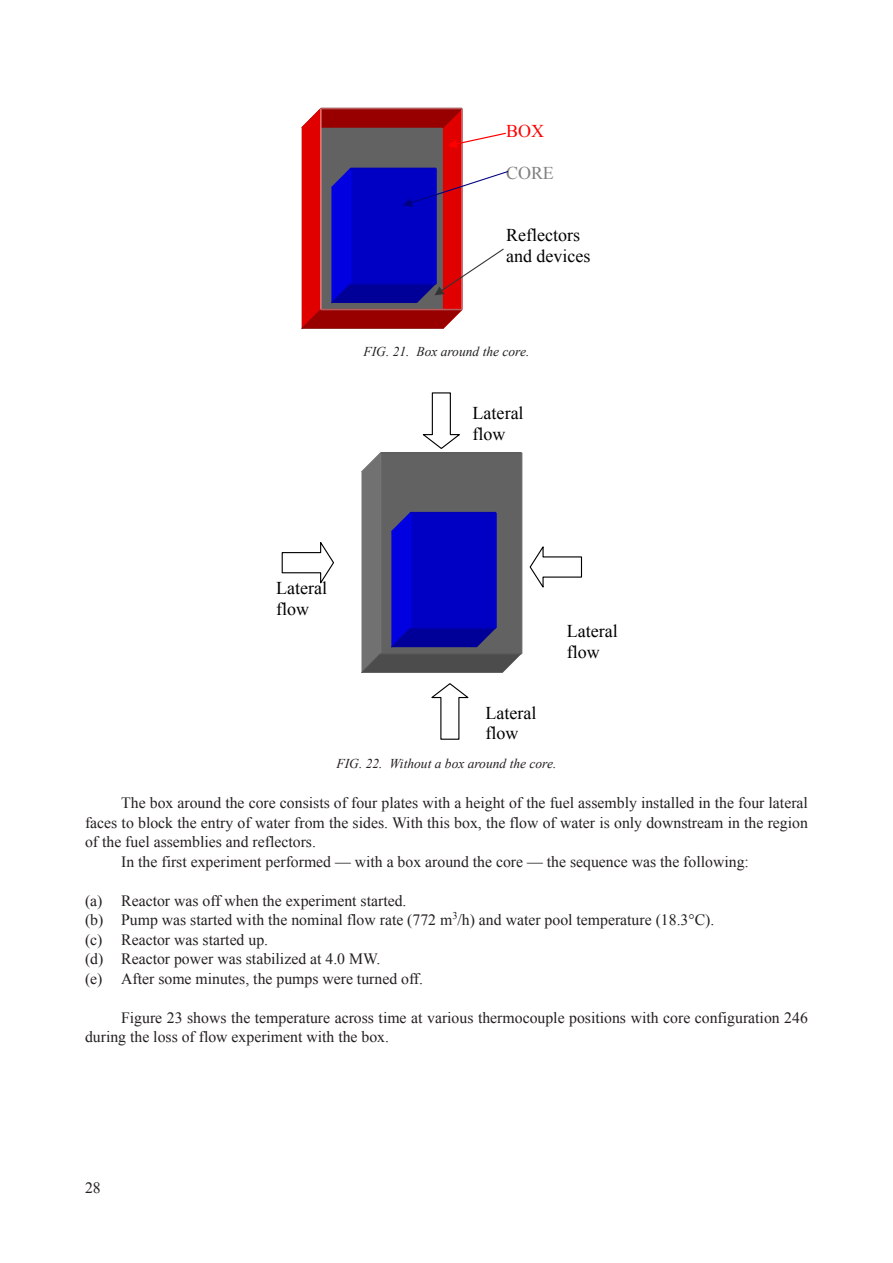
<style>
.page{position:relative;width:893px;height:1263px;background:#fff}
.page>*{position:absolute;margin:0;border:0;box-sizing:border-box;transform-origin:0 0}
.t1{font:18px/20.7px "Times New Roman";color:#000}
.t2{font:18px "Times New Roman";color:#808080}
.t3{font:18px "Times New Roman";color:#f00}
.t4{font:15.75px/19.5px "Times New Roman";color:#231f20}
.t5{font:italic 13.5px "Times New Roman";color:#231f20}
</style>
<div class="page">
<svg style="left:302px;top:108px;width:206px;height:221px"></svg>
<svg style="left:281px;top:542px;width:53px;height:42px"></svg>
<svg style="left:431px;top:683px;width:38px;height:57px"></svg>
<svg style="left:529px;top:546px;width:54px;height:42px"></svg>
<svg style="left:361px;top:392px;width:161px;height:281px"></svg>
<p class="t3" style="left:506px;top:119px;width:39px">BOX</p>
<p class="t2" style="left:506px;top:161px;width:49px">CORE</p>
<p class="t1" style="left:506px;top:224px;width:86px">Reflectors and devices</p>
<p class="t5" style="left:364px;top:342px;width:167px">FIG. 21. Box around the core.</p>
<p class="t1" style="left:276px;top:578px;width:53px">Lateral flow</p>
<p class="t1" style="left:473px;top:403px;width:53px">Lateral flow</p>
<p class="t1" style="left:485px;top:702px;width:53px">Lateral flow</p>
<p class="t1" style="left:567px;top:620px;width:53px">Lateral flow</p>
<p class="t5" style="left:337px;top:754px;width:221px">FIG. 22. Without a box around the core.</p>
<p class="t4" style="left:121px;top:793px;width:688px">The box around the core consists of four plates with a height of the fuel assembly installed in the four lateral</p>
<p class="t4" style="left:85px;top:813px;width:724px">faces to block the entry of water from the sides. With this box, the flow of water is only downstream in the region</p>
<p class="t4" style="left:85px;top:832px;width:232px">of the fuel assemblies and reflectors.</p>
<p class="t4" style="left:121px;top:852px;width:629px">In the first experiment performed — with a box around the core — the sequence was the following:</p>
<p class="t4" style="left:85px;top:891px;width:631px">(a) Reactor was off when the experiment started.<br>(b) Pump was started with the nominal flow rate (772 m<sup>3</sup>/h) and water pool temperature (18.3°C). (c) Reactor was started up.<br>(d) Reactor power was stabilized at 4.0 MW.<br>(e) After some minutes, the pumps were turned off.</p>
<p class="t4" style="left:85px;top:1008px;width:724px;text-indent:36px">Figure 23 shows the temperature across time at various thermocouple positions with core configuration 246 during the loss of flow experiment with the box.</p>
<p class="t4" style="left:85px;top:1178px;width:17px">28</p>
</div>
